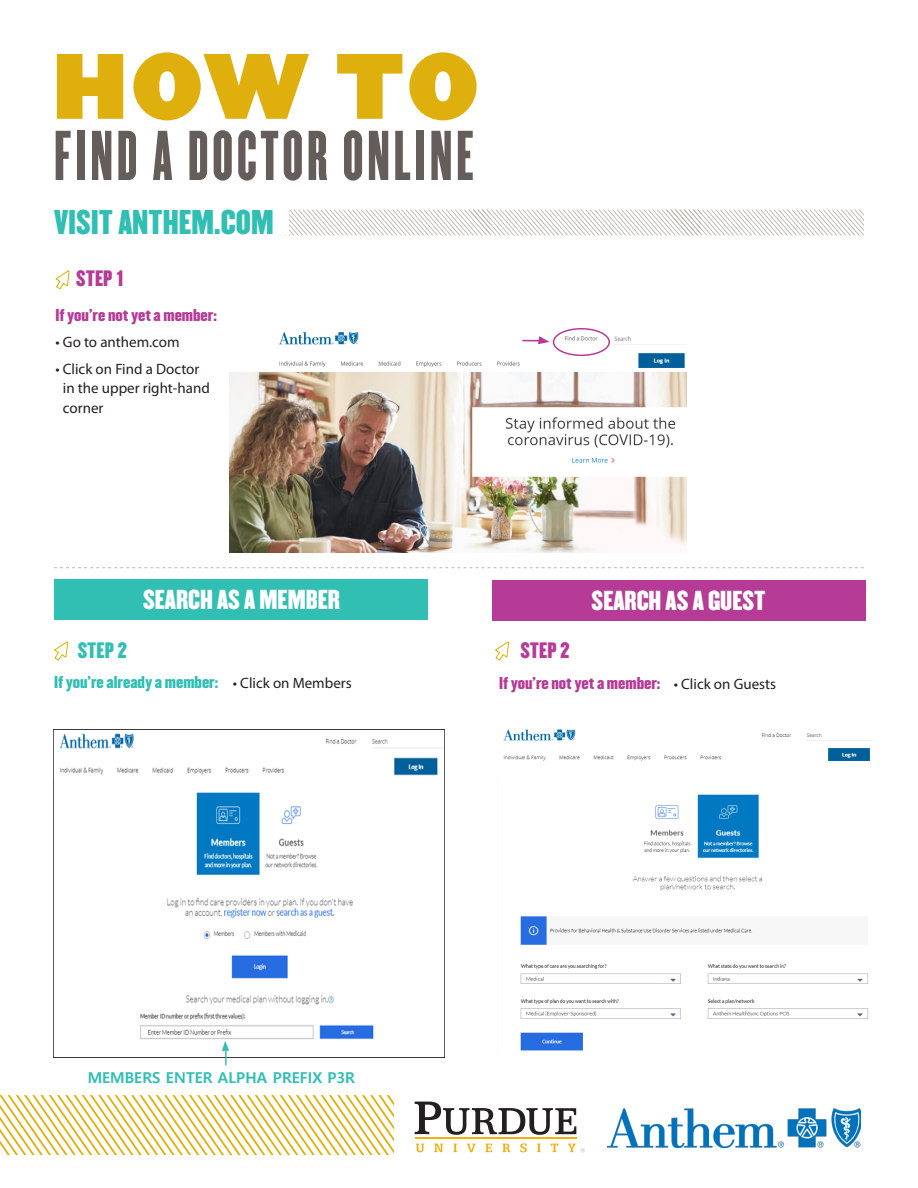
<style>
.page{position:relative;width:918px;height:1188px;background:#fff}
.page>*{position:absolute;margin:0;border:0;box-sizing:border-box;transform-origin:0 0}
.t1{font:81px "Champion Heviweight";color:#dfb00d}
.t2{font:61.5px "Champion Featherweight";letter-spacing:.06em;color:#645d5a}
.t3{font:30px "Champion Welterweight";color:#31beb3}
.t4{font:24px "Champion Welterweight";color:#fff}
.t5{font:19.5px "Champion Welterweight";color:#b53b96}
.t6{font:19.5px "Champion Welterweight";color:#31beb3}
.t7{font:15px/19.5px "Myriad Pro";color:#231f20}
.t8{font:15px "Champion Welterweight";color:#b53b96}
.t9{font:700 15px "Malgun Gothic";color:#31beb3}
.t10{font:15px "Champion Welterweight";color:#31beb3}
.s1{font-family:"Myriad Pro";color:#231f20}
</style>
<div class="page">
<img style="left:53px;top:729px;width:392px;height:328px">
<img style="left:230px;top:331px;width:456px;height:221px">
<svg style="left:415px;top:1102px;width:161px;height:33px"></svg>
<svg style="left:416px;top:1144px;width:8px;height:8px"></svg>
<svg style="left:434px;top:1144px;width:9px;height:8px"></svg>
<svg style="left:453px;top:1144px;width:4px;height:8px"></svg>
<svg style="left:467px;top:1144px;width:9px;height:8px"></svg>
<svg style="left:485px;top:1144px;width:7px;height:8px"></svg>
<svg style="left:502px;top:1144px;width:9px;height:8px"></svg>
<svg style="left:520px;top:1143px;width:7px;height:9px"></svg>
<svg style="left:537px;top:1144px;width:4px;height:8px"></svg>
<svg style="left:551px;top:1144px;width:7px;height:8px"></svg>
<hr style="left:415px;top:1138px;width:161px;height:1px;background:#f1af14">
<svg style="left:568px;top:1144px;width:17px;height:8px"></svg>
<img style="left:607px;top:1108px;width:254px;height:40px">
<svg style="left:55px;top:270px;width:15px;height:20px"></svg>
<svg style="left:54px;top:641px;width:15px;height:20px"></svg>
<svg style="left:54px;top:567px;width:810px;height:1px"></svg>
<svg style="left:0;top:1095px;width:394px;height:60px"></svg>
<svg style="left:289px;top:210px;width:575px;height:25px"></svg>
<div style="left:553px;top:328px;width:57px;height:28px;border:2px solid #b53b96;border-radius:50%"></div>
<svg style="left:522px;top:333px;width:28px;height:15px"></svg>
<svg style="left:220px;top:1041px;width:12px;height:24px"></svg>
<div style="left:55px;top:579px;width:373px;height:41px;background:#31beb3"></div>
<img style="left:503px;top:729px;width:370px;height:322px">
<div style="left:492px;top:580px;width:374px;height:41px;background:#b53b96"></div>
<svg style="left:495px;top:641px;width:15px;height:20px"></svg>
<p class="t1" style="left:54px;top:20px;width:426px">HOW TO</p>
<p class="t2" style="left:54px;top:111px;width:421px">FIND A DOCTOR ONLINE</p>
<p class="t3" style="left:54px;top:197px;width:221px">VISIT ANTHEM.COM</p>
<p class="t5" style="left:76px;top:263px;width:50px">STEP 1</p>
<p class="t8" style="left:56px;top:303px;width:163px">If you’re not yet a member:</p>
<p class="t7" style="left:56px;top:332px;width:126px">• Go to anthem.com</p>
<p class="t7" style="left:63px;top:359px;width:148px;text-indent:-7px">• Click on Find a Doctor in the upper right-hand corner</p>
<h3 class="t4" style="left:143px;top:580px;width:198px">SEARCH AS A MEMBER</h3>
<h3 class="t4" style="left:592px;top:581px;width:175px">SEARCH AS A GUEST</h3>
<h3 class="t5" style="left:520px;top:634px;width:51px">STEP 2</h3>
<p class="t8" style="left:499px;top:671px;width:279px">If you’re not yet a member: <span class="s1">• Click on Guests</span></p>
<p class="t6" style="left:78px;top:634px;width:51px">STEP 2</p>
<p class="t10" style="left:54px;top:670px;width:166px">If you’re already a member:</p>
<p class="t7" style="left:233px;top:673px;width:120px">• Click on Members</p>
<p class="t9" style="left:88px;top:1069px;width:269px">MEMBERS ENTER ALPHA PREFIX P3R</p>
</div>
